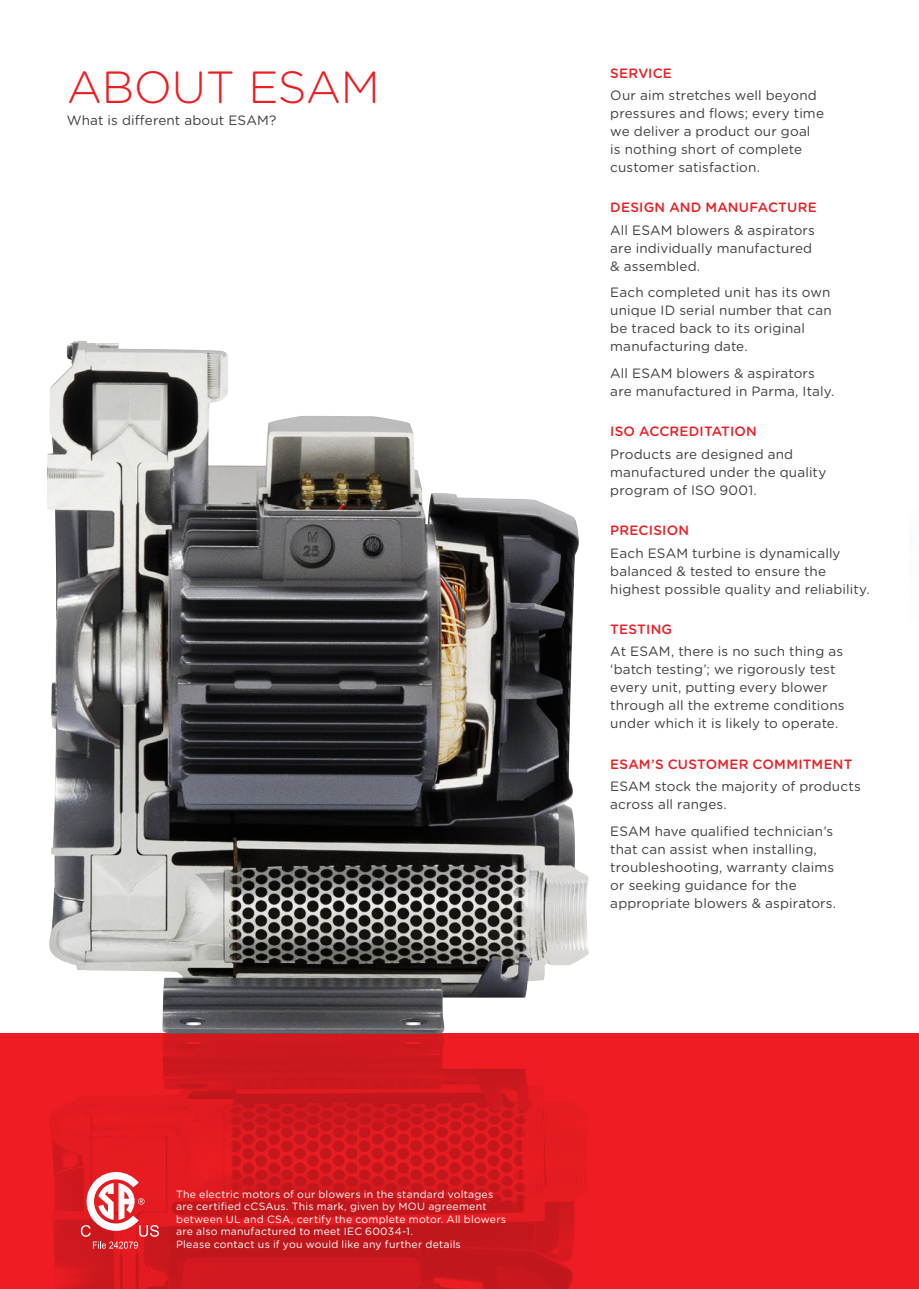
<style>
.page{position:relative;width:919px;height:1289px;background:#fff}
.page>*{position:absolute;margin:0;border:0;box-sizing:border-box;transform-origin:0 0}
.HEADER_1{font:300 45px "Gotham Rounded";letter-spacing:-.015em;color:#ee1d23}
.BODY{font:13.5px/18px "Gotham Rounded";letter-spacing:.01em;color:#3e3e3f}
.HEADER_1-2{font:500 13.5px "Gotham Rounded";letter-spacing:.015em;color:#ee1d23}
.BODY-2{font:10.5px/12.6px "Gotham Rounded";letter-spacing:.02em;color:#fff}
</style>
<div class="page">
<div style="left:0;top:1033px;width:918px;height:255px;background:#ee1d23"></div>
<img style="left:47px;top:341px;width:542px;height:947px">
<svg style="left:81px;top:1171px;width:78px;height:77px"></svg>
<p class="HEADER_1" style="left:67px;top:57px;width:314px">ABOUT ESAM</p>
<p class="BODY" style="left:67px;top:111px;width:211px">What is different about ESAM?</p>
<p class="HEADER_1-2" style="left:610px;top:63px;width:63px">SERVICE</p>
<p class="BODY" style="left:610px;top:85px;width:215px">Our aim stretches well beyond pressures and flows; every time we deliver a product our goal is nothing short of complete customer satisfaction.</p>
<p class="HEADER_1-2" style="left:610px;top:198px;width:208px">DESIGN AND MANUFACTURE</p>
<p class="BODY" style="left:610px;top:220px;width:206px">All ESAM blowers &amp; aspirators are individually manufactured &amp; assembled.</p>
<p class="BODY" style="left:610px;top:283px;width:223px">Each completed unit has its own unique ID serial number that can be traced back to its original manufacturing date.</p>
<p class="BODY" style="left:610px;top:363px;width:225px">All ESAM blowers &amp; aspirators are manufactured in Parma, Italy.</p>
<p class="HEADER_1-2" style="left:610px;top:422px;width:148px">ISO ACCREDITATION</p>
<p class="BODY" style="left:610px;top:444px;width:217px">Products are designed and manufactured under the quality program of ISO 9001.</p>
<p class="HEADER_1-2" style="left:610px;top:521px;width:80px">PRECISION</p>
<p class="BODY" style="left:610px;top:543px;width:261px">Each ESAM turbine is dynamically balanced &amp; tested to ensure the highest possible quality and reliability.</p>
<p class="HEADER_1-2" style="left:610px;top:619px;width:63px">TESTING</p>
<p class="BODY" style="left:610px;top:642px;width:236px">At ESAM, there is no such thing as ‘batch testing’; we rigorously test every unit, putting every blower through all the extreme conditions under which it is likely to operate.</p>
<p class="HEADER_1-2" style="left:610px;top:754px;width:244px">ESAM’S CUSTOMER COMMITMENT</p>
<p class="BODY" style="left:610px;top:777px;width:252px">ESAM stock the majority of products across all ranges.</p>
<p class="BODY" style="left:610px;top:821px;width:227px">ESAM have qualified technician’s that can assist when installing, troubleshooting, warranty claims or seeking guidance for the appropriate blowers &amp; aspirators.</p>
<p class="BODY-2" style="left:176px;top:1186px;width:331px">The electric motors of our blowers in the standard voltages are certified cCSAus. This mark, given by MOU agreement between UL and CSA, certify the complete motor. All blowers are also manufactured to meet IEC 60034-1.<br>Please contact us if you would like any further details</p>
</div>
